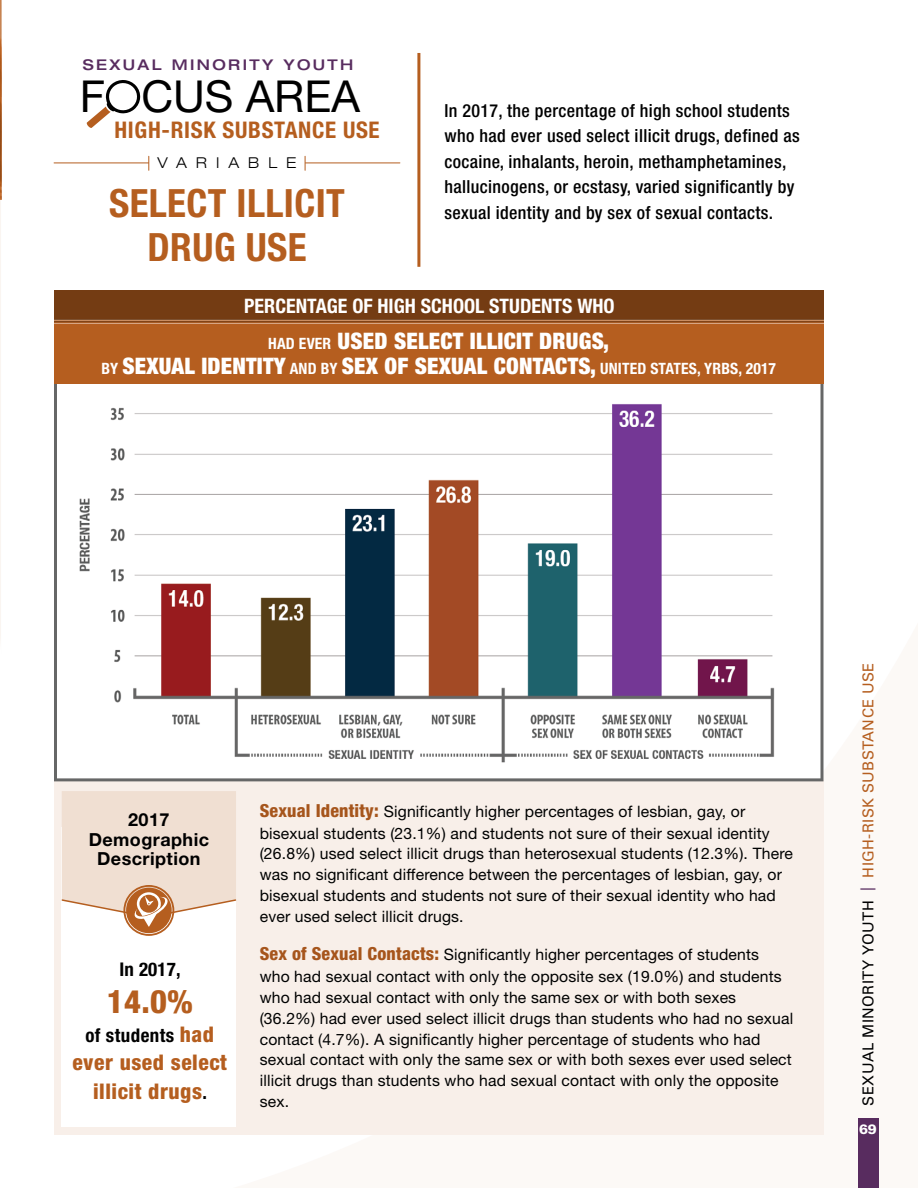
<style>
.page{position:relative;width:918px;height:1188px;background:#fff}
.page>*{position:absolute;margin:0;border:0;box-sizing:border-box;transform-origin:0 0}
.t1{font:44.1px "Helvetica Neue";color:#000}
.t2{font:700 condensed 39px/43.5px "Helvetica Neue";letter-spacing:.01em;color:#b55e1f;text-align:center}
.t3{font:800 condensed 32.4px "Helvetica Neue";color:#b55e1f}
.t4{font:700 condensed 22.95px "Helvetica Neue";letter-spacing:.03em;color:#b55e1f}
.t5{font:900 condensed 22.8px/24.9px "Helvetica Neue";letter-spacing:.01em;color:#fff;text-align:center}
.t6{font:800 condensed 21.6px/28.7px "Helvetica Neue";letter-spacing:.025em;color:#b55e1f;text-align:center}
.t7{font:700 condensed 19.95px "Helvetica Neue";color:#fff}
.t8{font:700 condensed 18.9px "Helvetica Neue";letter-spacing:.025em;color:#000101}
.t9{font:500 condensed 18px/25.5px "Helvetica Neue";letter-spacing:.02em;color:#000101}
.t10{font:700 18px/19.5px "Helvetica Neue";letter-spacing:.025em;color:#000;text-align:center}
.t11{font:15.75px/21px "Helvetica Neue";letter-spacing:.01em;color:#000101}
.t12{font:15px "Univers";letter-spacing:.025em;color:#b55e1f}
.t13{font:300 expanded 15px "Helvetica Neue";letter-spacing:.6em;color:#000}
.t14{font:500 expanded 14.85px "Helvetica Neue";letter-spacing:.16em;color:#582c5f}
.t15{font:900 13.5px "Univers";color:#fff}
.s1{color:#fff}
.s2{font-weight:700;font-size:15.6px}
.s3{font-weight:800;font-size:21.6px;color:#b55e1f}
.s4{font-weight:700;font-size:18.9px;color:#000101}
.s5{font-weight:800;font-stretch:condensed;font-size:18px;color:#a6551c}
.s6{color:#000101}
.s7{color:#582c5f}
</style>
<div class="page">
<svg style="left:0;top:0;width:2px;height:640px"></svg>
<svg style="left:86px;top:80px;width:54px;height:48px"></svg>
<hr style="left:54px;top:163px;width:95px;height:1px;background:#b55e1f">
<hr style="left:305px;top:163px;width:95px;height:1px;background:#b55e1f">
<svg style="left:148px;top:156px;width:1px;height:14px"></svg>
<svg style="left:305px;top:156px;width:1px;height:14px"></svg>
<hr style="left:417px;top:53px;width:3px;height:214px;background:#b55e1f">
<div style="left:54px;top:780px;width:770px;height:355px;background:#f8efe9"></div>
<div style="left:62px;top:827px;width:174px;height:299px;background:#fff"></div>
<div style="left:126px;top:888px;width:46px;height:45px;background:#b55e1f;border-radius:50%"></div>
<svg style="left:61px;top:791px;width:176px;height:136px"></svg>
<svg style="left:54px;top:384px;width:769px;height:397px"></svg>
<div style="left:54px;top:290px;width:770px;height:94px;background:#b55e1f"></div>
<hr style="left:54px;top:321px;width:770px;height:1px;background:#000">
<hr style="left:54px;top:323px;width:770px;height:1px;background:#fff">
<hr style="left:54px;top:320px;width:770px;height:1px;background:#fff">
<div style="left:54px;top:290px;width:770px;height:30px;background:#743c13"></div>
<img style="left:68px;top:389px;width:740px;height:382px">
<div style="left:858px;top:1118px;width:20px;height:70px;background:#582c5f"></div>
<p class="t14" style="left:83px;top:55px;width:272px">SEXUAL MINORITY YOUTH</p>
<h1 class="t1" style="left:80px;top:70px;width:282px">F<span class="s1">O</span>CUS AREA</h1>
<h3 class="t4" style="left:115px;top:116px;width:267px">HIGH-RISK SUBSTANCE USE</h3>
<p class="t13" style="left:157px;top:154px;width:141px">VARIABLE</p>
<h2 class="t2" style="left:109px;top:181px;width:237px">SELECT ILLICIT<br>DRUG USE</h2>
<p class="t9" style="left:444px;top:98px;width:357px">In 2017, the percentage of high school students who had ever used select illicit drugs, defined as cocaine, inhalants, heroin, methamphetamines, hallucinogens, or ecstasy, varied significantly by sexual identity and by sex of sexual contacts</p>
<p class="t7" style="left:244px;top:294px;width:372px">PERCENTAGE OF HIGH SCHOOL STUDENTS WHO</p>
<h3 class="t5" style="left:101px;top:328px;width:676px"><span class="s2">HAD EVER</span> USED SELECT ILLICIT DRUGS,<br><span class="s2">BY</span> SEXUAL IDENTITY <span class="s2">AND BY</span> SEX OF SEXUAL CONTACTS, <span class="s2">UNITED STATES, YRBS, 2017</span></h3>
<p class="t10" style="left:89px;top:810px;width:122px">2017<br>Demographic<br>Description</p>
<p class="t8" style="left:120px;top:958px;width:63px">In 2017,</p>
<h3 class="t3" style="left:107px;top:981px;width:87px">14.0%</h3>
<p class="t8" style="left:85px;top:1023px;width:130px">of students <span class="s3">had</span></p>
<h3 class="t6" style="left:72px;top:1048px;width:156px">ever used select illicit drugs<span class="s4">.</span></h3>
<p class="t11" style="left:260px;top:801px;width:535px"><span class="s5">Sexual Identity:</span> Significantly higher percentages of lesbian, gay, or bisexual students (23.1%) and students not sure of their sexual identity (26.8%) used select illicit drugs than heterosexual students (12.3%). There was no significant difference between the percentages of lesbian, gay, or bisexual students and students not sure of their sexual identity who had ever used select illicit drugs.</p>
<p class="t11" style="left:260px;top:944px;width:535px"><span class="s5">Sex of Sexual Contacts:</span> Significantly higher percentages of students<br>who had sexual contact with only the opposite sex (19.0%) and students who had sexual contact with only the same sex or with both sexes (36.2%) had ever used select illicit drugs than students who had no sexual contact (4.7%). A significantly higher percentage of students who had sexual contact with only the same sex or with both sexes ever used select illicit drugs than students who had sexual contact with only the opposite sex.</p>
<p class="t12" style="left:859px;top:1106px;width:445px;rotate:-90deg"><span class="s6">SEXUAL MINORITY YOUTH</span> <span class="s7">|</span> HIGH-RISK SUBSTANCE USE</p>
<p class="t15" style="left:859px;top:1121px;width:19px">69</p>
</div>
